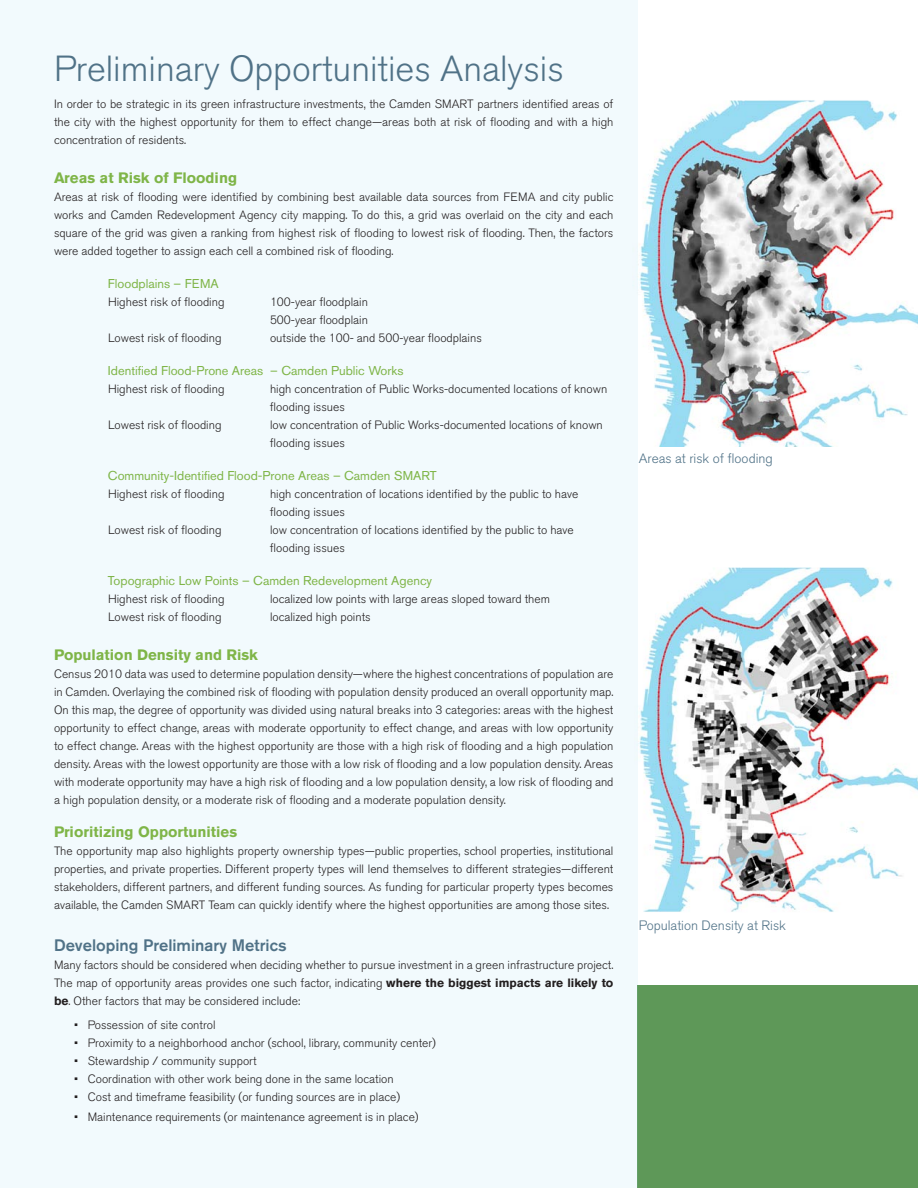
<style>
.page{position:relative;width:918px;height:1188px;background:#fff}
.page>*{position:absolute;margin:0;border:0;box-sizing:border-box;transform-origin:0 0}
.t1{font:300 36px "Akzidenz Grotesk BE";color:#507287}
.Sub_Head{font:500 16.5px "Akzidenz Grotesk BE";color:#507287}
.Sud_Head_2{font:700 15px "Akzidenz Grotesk BE";color:#7fb548}
.t2{font:300 13.5px "Akzidenz Grotesk BE";color:#507287}
.Sud_Head_2-2{font:12.75px "Akzidenz Grotesk BE";color:#7fb548}
.Paragraph_Style_1{font:300 12px/18px "Akzidenz Grotesk BE";color:#231f20;text-align:justify}
.s1{font-weight:700}
</style>
<div class="page">
<img style="left:637px;top:546px;width:281px;height:367px">
<img style="left:637px;top:72px;width:281px;height:374px">
<div style="left:637px;top:986px;width:281px;height:202px;background:#5e9858"></div>
<div style="left:0;top:0;width:637px;height:1188px;background:#f2fafd"></div>
<p class="t1" style="left:54px;top:48px;width:511px">Preliminary Opportunities Analysis</p>
<p class="Paragraph_Style_1" style="left:54px;top:95px;width:561px">In order to be strategic in its green infrastructure investments, the Camden SMART partners identified areas of the city with the highest opportunity for them to effect change—areas both at risk of flooding and with a high concentration of residents.</p>
<p class="Sud_Head_2" style="left:54px;top:169px;width:185px">Areas at Risk of Flooding</p>
<p class="Paragraph_Style_1" style="left:54px;top:188px;width:561px">Areas at risk of flooding were identified by combining best available data sources from FEMA and city public works and Camden Redevelopment Agency city mapping. To do this, a grid was overlaid on the city and each square of the grid was given a ranking from highest risk of flooding to lowest risk of flooding. Then, the factors were added together to assign each cell a combined risk of flooding.</p>
<p class="Sud_Head_2-2" style="left:108px;top:276px;width:112px">Floodplains – FEMA</p>
<p class="Paragraph_Style_1" style="left:108px;top:293px;width:118px">Highest risk of flooding</p>
<p class="Paragraph_Style_1" style="left:270px;top:293px;width:99px">100-year floodplain</p>
<p class="Paragraph_Style_1" style="left:270px;top:311px;width:99px">500-year floodplain</p>
<p class="Paragraph_Style_1" style="left:108px;top:329px;width:115px">Lowest risk of flooding</p>
<p class="Paragraph_Style_1" style="left:270px;top:329px;width:213px">outside the 100- and 500-year floodplains</p>
<p class="Sud_Head_2-2" style="left:108px;top:363px;width:297px">Identified Flood-Prone Areas – Camden Public Works</p>
<p class="Paragraph_Style_1" style="left:108px;top:380px;width:118px">Highest risk of flooding</p>
<p class="Paragraph_Style_1" style="left:270px;top:380px;width:339px">high concentration of Public Works-documented locations of known flooding issues</p>
<p class="Paragraph_Style_1" style="left:108px;top:416px;width:115px">Lowest risk of flooding</p>
<p class="Paragraph_Style_1" style="left:270px;top:416px;width:334px">low concentration of Public Works-documented locations of known flooding issues</p>
<p class="Sud_Head_2-2" style="left:108px;top:468px;width:330px">Community-Identified Flood-Prone Areas – Camden SMART</p>
<p class="Paragraph_Style_1" style="left:108px;top:485px;width:118px">Highest risk of flooding</p>
<p class="Paragraph_Style_1" style="left:270px;top:485px;width:310px">high concentration of locations identified by the public to have flooding issues</p>
<p class="Paragraph_Style_1" style="left:108px;top:521px;width:115px">Lowest risk of flooding</p>
<p class="Paragraph_Style_1" style="left:270px;top:521px;width:305px">low concentration of locations identified by the public to have flooding issues</p>
<p class="Sud_Head_2-2" style="left:108px;top:573px;width:326px">Topographic Low Points – Camden Redevelopment Agency</p>
<p class="Paragraph_Style_1" style="left:108px;top:590px;width:118px">Highest risk of flooding</p>
<p class="Paragraph_Style_1" style="left:270px;top:590px;width:282px">localized low points with large areas sloped toward them</p>
<p class="Paragraph_Style_1" style="left:108px;top:608px;width:115px">Lowest risk of flooding</p>
<p class="Paragraph_Style_1" style="left:270px;top:608px;width:102px">localized high points</p>
<p class="Sud_Head_2" style="left:54px;top:646px;width:206px">Population Density and Risk</p>
<p class="Paragraph_Style_1" style="left:54px;top:665px;width:561px">Census 2010 data was used to determine population density—where the highest concentrations of population are in Camden. Overlaying the combined risk of flooding with population density produced an overall opportunity map.<br>On this map, the degree of opportunity was divided using natural breaks into 3 categories: areas with the highest opportunity to effect change, areas with moderate opportunity to effect change, and areas with low opportunity to effect change. Areas with the highest opportunity are those with a high risk of flooding and a high population density. Areas with the lowest opportunity are those with a low risk of flooding and a low population density. Areas with moderate opportunity may have a high risk of flooding and a low population density, a low risk of flooding and a high population density, or a moderate risk of flooding and a moderate population density.</p>
<p class="Sud_Head_2" style="left:54px;top:823px;width:185px">Prioritizing Opportunities</p>
<p class="Paragraph_Style_1" style="left:54px;top:842px;width:561px">The opportunity map also highlights property ownership types—public properties, school properties, institutional properties, and private properties. Different property types will lend themselves to different strategies—different stakeholders, different partners, and different funding sources. As funding for particular property types becomes available, the Camden SMART Team can quickly identify where the highest opportunities are among those sites.</p>
<p class="Sub_Head" style="left:54px;top:935px;width:234px">Developing Preliminary Metrics</p>
<p class="Paragraph_Style_1" style="left:54px;top:956px;width:561px">Many factors should be considered when deciding whether to pursue investment in a green infrastructure project.<br>The map of opportunity areas provides one such factor, indicating <span class="s1">where the biggest impacts are likely to be</span>. Other factors that may be considered include:</p>
<p class="Paragraph_Style_1" style="left:74px;top:1016px;width:143px">• Possession of site control</p>
<p class="Paragraph_Style_1" style="left:74px;top:1034px;width:363px">• Proximity to a neighborhood anchor (school, library, community center)</p>
<p class="Paragraph_Style_1" style="left:74px;top:1052px;width:184px">• Stewardship / community support</p>
<p class="Paragraph_Style_1" style="left:74px;top:1070px;width:321px">• Coordination with other work being done in the same location</p>
<p class="Paragraph_Style_1" style="left:74px;top:1088px;width:327px">• Cost and timeframe feasibility (or funding sources are in place)</p>
<p class="Paragraph_Style_1" style="left:74px;top:1108px;width:346px">• Maintenance requirements (or maintenance agreement is in place)</p>
<p class="t2" style="left:639px;top:451px;width:136px">Areas at risk of flooding</p>
<p class="t2" style="left:639px;top:918px;width:149px">Population Density at Risk</p>
</div>
